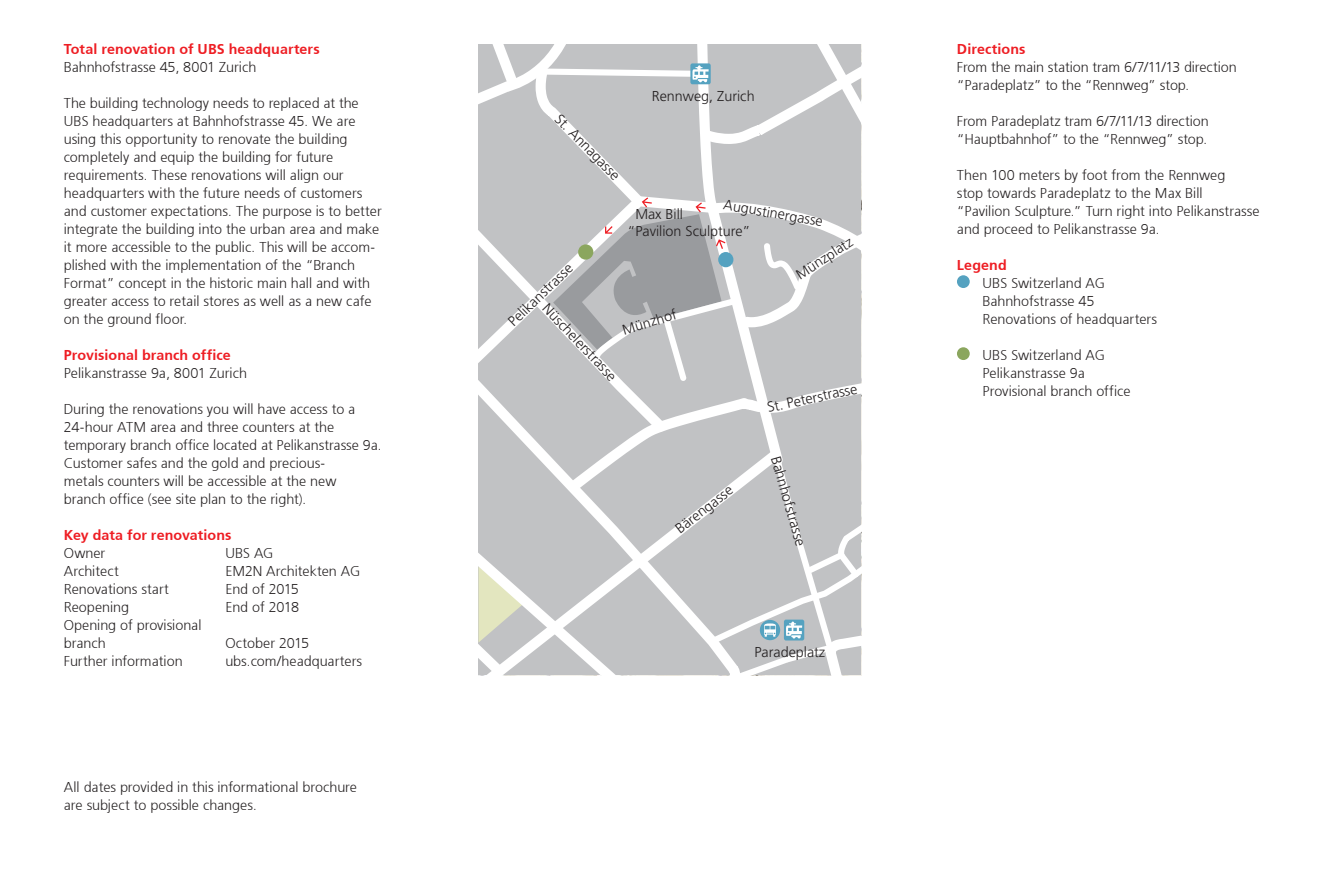
<style>
.page{position:relative;width:1327px;height:893px;background:#fff}
.page>*{position:absolute;margin:0;border:0;box-sizing:border-box;transform-origin:0 0}
.t1{font:300 14.4px/17.2px "Frutiger 45";color:#231f20}
.Body_copy{font:300 14.25px/18px "Frutiger 45";color:#231f20}
.Body_copy-2{font:300 14.25px "Frutiger 45";letter-spacing:.005em;color:#ee1d23}
</style>
<div class="page">
<div style="left:957px;top:275px;width:12px;height:13px;background:#55a2c0;border-radius:50%"></div>
<div style="left:957px;top:347px;width:12px;height:13px;background:#8ba65e;border-radius:50%"></div>
<svg style="left:478px;top:44px;width:383px;height:631px;background:#c8c9cb"></svg>
<p class="Body_copy-2" style="left:64px;top:40px;width:257px">Total renovation of UBS headquarters</p>
<p class="Body_copy" style="left:64px;top:58px;width:194px">Bahnhofstrasse 45, 8001 Zurich</p>
<p class="Body_copy" style="left:64px;top:94px;width:319px">The building technology needs to replaced at the UBS headquarters at Bahnhofstrasse 45. We are using this opportunity to renovate the building completely and equip the building for future requirements. These renovations will align our headquarters with the future needs of customers and customer expectations. The purpose is to better integrate the building into the urban area and make it more accessible to the public. This will be accom&shy;plished with the implementation of the “Branch Format” concept in the historic main hall and with greater access to retail stores as well as a new cafe on the ground floor.</p>
<p class="Body_copy-2" style="left:64px;top:346px;width:169px">Provisional branch office</p>
<p class="Body_copy" style="left:64px;top:364px;width:185px">Pelikanstrasse 9a, 8001 Zurich</p>
<p class="Body_copy" style="left:64px;top:400px;width:319px">During the renovations you will have access to a 24-hour ATM area and three counters at the temporary branch office located at Pelikanstrasse 9a.<br>Customer safes and the gold and precious-<br>metals counters will be accessible at the new branch office (see site plan to the right).</p>
<p class="Body_copy-2" style="left:64px;top:526px;width:169px">Key data for renovations</p>
<p class="Body_copy" style="left:64px;top:544px;width:43px">Owner</p>
<p class="Body_copy" style="left:225px;top:544px;width:50px">UBS AG</p>
<p class="Body_copy" style="left:64px;top:562px;width:56px">Architect</p>
<p class="Body_copy" style="left:225px;top:562px;width:136px">EM2N Architekten AG</p>
<p class="Body_copy" style="left:64px;top:580px;width:107px">Renovations start</p>
<p class="Body_copy" style="left:225px;top:580px;width:75px">End of 2015</p>
<p class="Body_copy" style="left:64px;top:598px;width:67px">Reopening</p>
<p class="Body_copy" style="left:225px;top:598px;width:75px">End of 2018</p>
<p class="Body_copy" style="left:64px;top:616px;width:139px">Opening of provisional</p>
<p class="Body_copy" style="left:64px;top:634px;width:43px">branch</p>
<p class="Body_copy" style="left:225px;top:634px;width:85px">October 2015</p>
<p class="Body_copy" style="left:64px;top:652px;width:120px">Further information</p>
<p class="Body_copy" style="left:225px;top:652px;width:138px">ubs.com/headquarters</p>
<p class="Body_copy" style="left:64px;top:778px;width:295px">All dates provided in this informational brochure are subject to possible changes.</p>
<p class="t1" style="left:564px;top:110px;width:88px;rotate:46deg">St. Annagasse</p>
<p class="t1" style="left:652px;top:87px;width:104px">Rennweg, Zurich</p>
<p class="t1" style="left:725px;top:195px;width:102px;rotate:10deg">Augustinergasse</p>
<p class="t1" style="left:627px;top:205px;width:125px;text-indent:8px">Max Bill<br>“Pavilion Sculpture”</p>
<p class="t1" style="left:792px;top:268px;width:66px;rotate:-33deg">Münzplatz</p>
<p class="t1" style="left:504px;top:317px;width:85px;rotate:-44deg">Pelikanstrasse</p>
<p class="t1" style="left:552px;top:299px;width:102px;rotate:47deg">Nüschelerstrasse</p>
<p class="t1" style="left:620px;top:322px;width:57px;rotate:-17deg">Münzhof</p>
<p class="t1" style="left:672px;top:523px;width:70px;rotate:-38deg">Bärengasse</p>
<p class="t1" style="left:765px;top:399px;width:93px;rotate:-12deg">St. Peterstrasse</p>
<p class="t1" style="left:784px;top:454px;width:94px;rotate:74deg">Bahnhofstrasse</p>
<p class="t1" style="left:754px;top:643px;width:72px">Paradeplatz</p>
<p class="Body_copy-2" style="left:957px;top:40px;width:70px">Directions</p>
<p class="Body_copy" style="left:957px;top:58px;width:281px">From the main station tram 6/7/11/13 direction “Paradeplatz” to the “Rennweg” stop.</p>
<p class="Body_copy" style="left:957px;top:112px;width:253px">From Paradeplatz tram 6/7/11/13 direction “Hauptbahnhof” to the “Rennweg” stop.</p>
<p class="Body_copy" style="left:957px;top:166px;width:304px">Then 100 meters by foot from the Rennweg<br>stop towards Paradeplatz to the Max Bill “Pavilion Sculpture.” Turn right into Pelikanstrasse and proceed to Pelikanstrasse 9a.</p>
<p class="Body_copy-2" style="left:957px;top:256px;width:51px">Legend</p>
<p class="Body_copy" style="left:982px;top:274px;width:124px">UBS Switzerland AG</p>
<p class="Body_copy" style="left:982px;top:292px;width:113px">Bahnhofstrasse 45</p>
<p class="Body_copy" style="left:982px;top:310px;width:176px">Renovations of headquarters</p>
<p class="Body_copy" style="left:982px;top:346px;width:124px">UBS Switzerland AG</p>
<p class="Body_copy" style="left:982px;top:364px;width:104px">Pelikanstrasse 9a</p>
<p class="Body_copy" style="left:982px;top:382px;width:150px">Provisional branch office</p>
</div>
